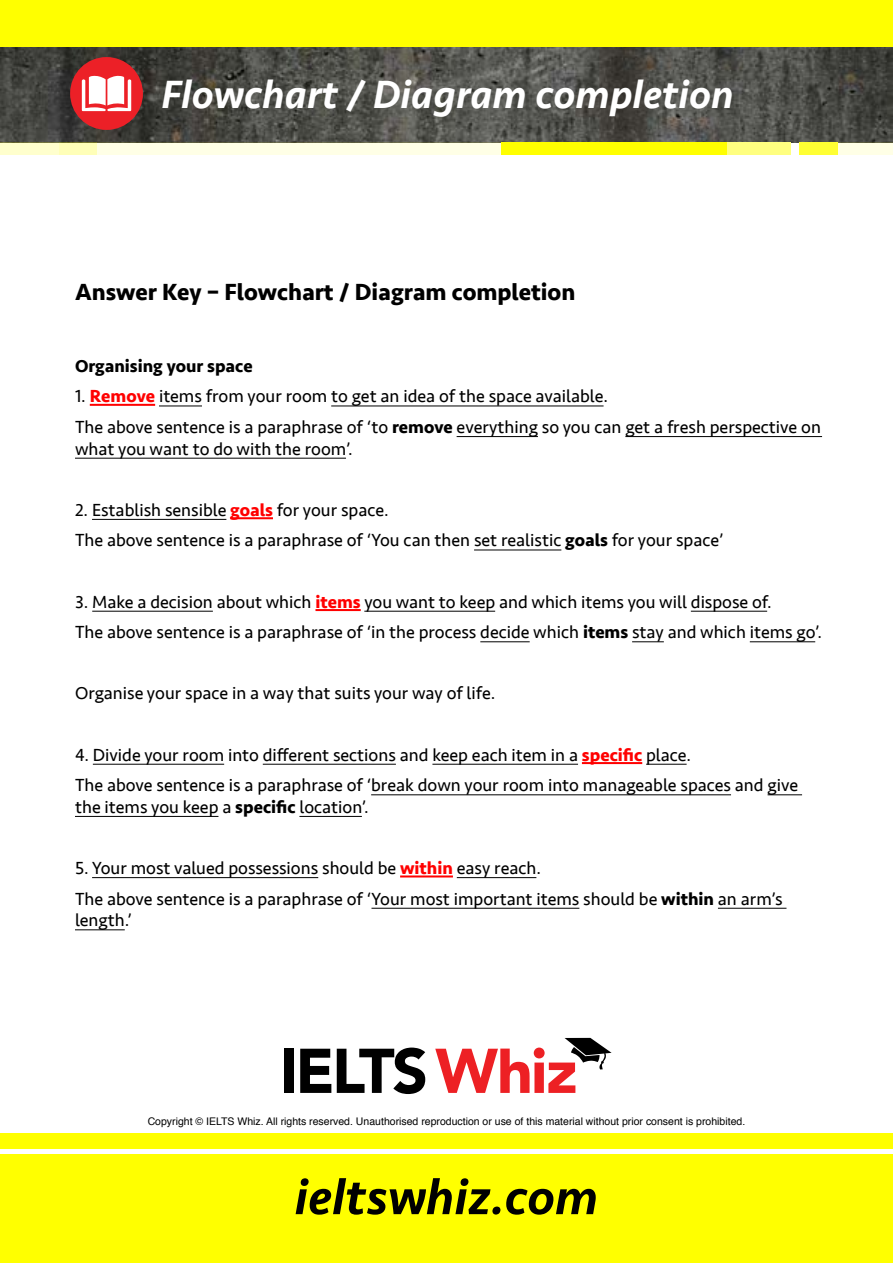
<style>
.page{position:relative;width:893px;height:1263px;background:#fff}
.page>*{position:absolute;margin:0;border:0;box-sizing:border-box;transform-origin:0 0}
.t1{font:italic 500 51px "Seravek";color:#000}
.t2{font:italic 500 40.5px "Seravek";color:#fff}
.t3{font:700 24px "Seravek";color:#000}
.t4{font:18px/30.6px "Seravek";color:#000}
.t5{font:700 18px "Seravek";color:#000}
.t6{font:10.5px "Helvetica";color:#000}
.s1{font-weight:700;color:#f00}
.s2{font-weight:700}
</style>
<div class="page">
<img style="left:0;top:47px;width:893px;height:95px">
<div style="left:0;top:1133px;width:893px;height:16px;background:#ff0"></div>
<div style="left:0;top:1155px;width:893px;height:108px;background:#ff0"></div>
<div style="left:0;top:0;width:893px;height:47px;background:#ff0"></div>
<div style="left:60px;top:142px;width:442px;height:13px;background:#ffffe6"></div>
<div style="left:502px;top:142px;width:225px;height:13px;background:#ff0"></div>
<div style="left:727px;top:142px;width:64px;height:13px;background:#ffff80"></div>
<div style="left:799px;top:142px;width:39px;height:13px;background:#ff3"></div>
<div style="left:838px;top:142px;width:55px;height:13px;background:#ffffe6"></div>
<svg style="left:0;top:142px;width:97px;height:13px"></svg>
<div style="left:70px;top:57px;width:73px;height:73px;background:#ec2027;border-radius:50%"></div>
<svg style="left:82px;top:76px;width:49px;height:35px"></svg>
<hr style="left:90px;top:404px;width:65px;height:2px;background:#f00">
<hr style="left:159px;top:405px;width:43px;height:1px;background:#000">
<hr style="left:331px;top:405px;width:273px;height:1px;background:#000">
<hr style="left:457px;top:436px;width:81px;height:1px;background:#000">
<hr style="left:625px;top:436px;width:197px;height:1px;background:#000">
<hr style="left:75px;top:458px;width:271px;height:1px;background:#000">
<hr style="left:92px;top:519px;width:134px;height:1px;background:#000">
<hr style="left:230px;top:517px;width:43px;height:2px;background:#f00">
<hr style="left:474px;top:549px;width:87px;height:1px;background:#000">
<hr style="left:92px;top:611px;width:121px;height:1px;background:#000">
<hr style="left:315px;top:609px;width:46px;height:2px;background:#f00">
<hr style="left:364px;top:611px;width:131px;height:1px;background:#000">
<hr style="left:691px;top:611px;width:76px;height:1px;background:#000">
<hr style="left:480px;top:641px;width:50px;height:1px;background:#000">
<hr style="left:632px;top:641px;width:32px;height:1px;background:#000">
<hr style="left:750px;top:641px;width:65px;height:1px;background:#000">
<hr style="left:93px;top:764px;width:131px;height:1px;background:#000">
<hr style="left:263px;top:764px;width:133px;height:1px;background:#000">
<hr style="left:432px;top:764px;width:146px;height:1px;background:#000">
<hr style="left:582px;top:762px;width:60px;height:2px;background:#f00">
<hr style="left:646px;top:764px;width:41px;height:1px;background:#000">
<hr style="left:371px;top:794px;width:360px;height:1px;background:#000">
<hr style="left:768px;top:794px;width:34px;height:1px;background:#000">
<hr style="left:75px;top:816px;width:143px;height:1px;background:#000">
<hr style="left:299px;top:816px;width:63px;height:1px;background:#000">
<hr style="left:92px;top:877px;width:226px;height:1px;background:#000">
<hr style="left:400px;top:875px;width:53px;height:2px;background:#f00">
<hr style="left:457px;top:877px;width:79px;height:1px;background:#000">
<hr style="left:371px;top:908px;width:208px;height:1px;background:#000">
<hr style="left:718px;top:908px;width:68px;height:1px;background:#000">
<hr style="left:75px;top:929px;width:50px;height:1px;background:#000">
<div style="left:284px;top:1049px;width:10px;height:44px;background:#000"></div>
<svg style="left:300px;top:1049px;width:31px;height:44px"></svg>
<svg style="left:337px;top:1047px;width:88px;height:47px"></svg>
<svg style="left:435px;top:1038px;width:177px;height:55px"></svg>
<h2 class="t2" style="left:161px;top:69px;width:574px">Flowchart / Diagram completion</h2>
<h3 class="t3" style="left:75px;top:273px;width:502px">Answer Key – Flowchart / Diagram completion</h3>
<p class="t5" style="left:75px;top:351px;width:179px">Organising your space</p>
<p class="t4" style="left:75px;top:381px;width:747px">1. <span class="s1">Remove</span> items from your room to get an idea of the space available.<br>The above sentence is a paraphrase of ‘to <span class="s2">remove</span> everything so you can get a fresh perspective on</p>
<p class="t4" style="left:75px;top:433px;width:279px">what you want to do with the room’.</p>
<p class="t4" style="left:75px;top:494px;width:650px">2. Establish sensible <span class="s1">goals</span> for your space.<br>The above sentence is a paraphrase of ‘You can then set realistic <span class="s2">goals</span> for your space’</p>
<p class="t4" style="left:75px;top:586px;width:749px">3. Make a decision about which <span class="s1">items</span> you want to keep and which items you will dispose of.<br>The above sentence is a paraphrase of ‘in the process decide which <span class="s2">items</span> stay and which items go’.</p>
<p class="t4" style="left:75px;top:678px;width:422px">Organise your space in a way that suits your way of life.</p>
<p class="t4" style="left:75px;top:739px;width:725px">4. Divide your room into different sections and keep each item in a <span class="s1">specific</span> place.<br>The above sentence is a paraphrase of ‘break down your room into manageable spaces and give</p>
<p class="t4" style="left:75px;top:791px;width:295px">the items you keep a <span class="s2">specific</span> location’.</p>
<p class="t4" style="left:75px;top:853px;width:709px">5. Your most valued possessions should be <span class="s1">within</span> easy reach.<br>The above sentence is a paraphrase of ‘Your most important items should be <span class="s2">within</span> an arm’s</p>
<p class="t4" style="left:75px;top:905px;width:58px">length.’</p>
<p class="t6" style="left:148px;top:1113px;width:599px">Copyright © IELTS Whiz. All rights reserved. Unauthorised reproduction or use of this material without prior consent is prohibited.</p>
<h1 class="t1" style="left:295px;top:1165px;width:305px">ieltswhiz.com</h1>
</div>
